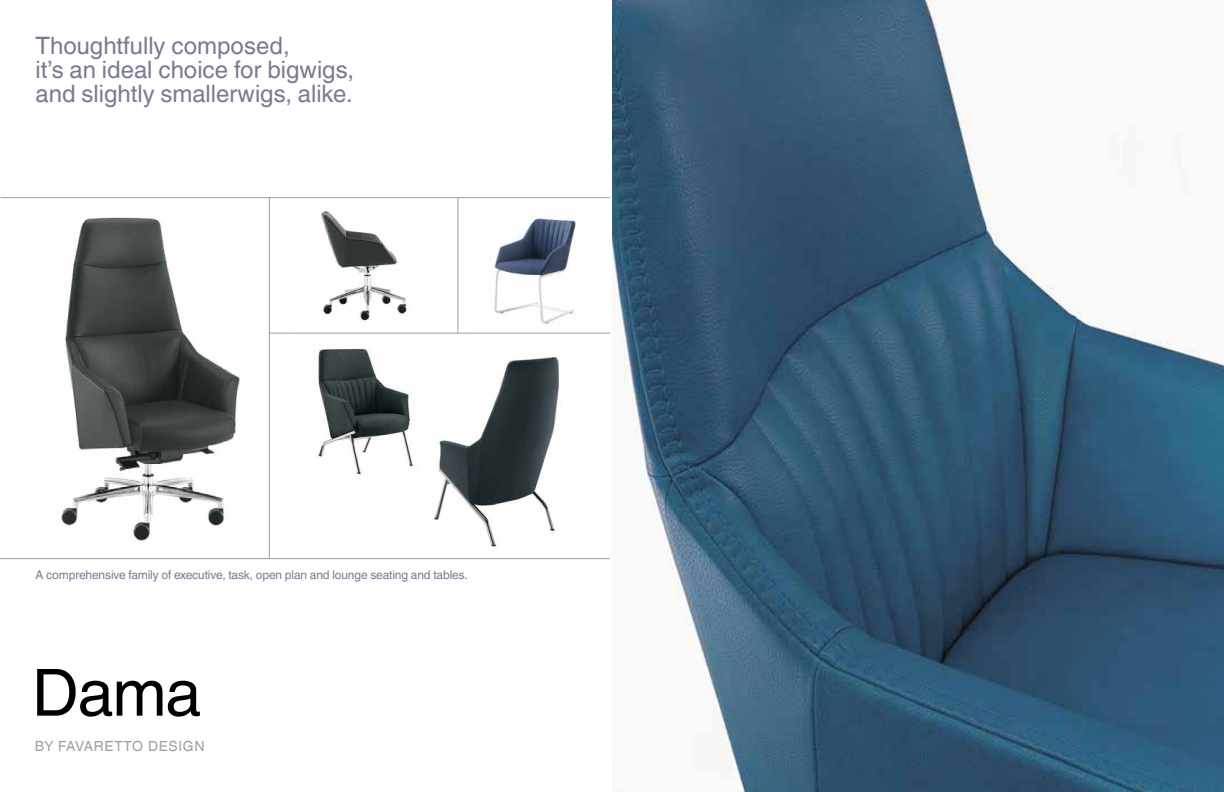
<style>
.page{position:relative;width:1224px;height:792px;background:#fff}
.page>*{position:absolute;margin:0;border:0;box-sizing:border-box;transform-origin:0 0}
.t1{font:65px "Helvetica World";color:#000}
.t2{font:24px/24px "Helvetica World";color:#787b91}
.t3{font:14px "Helvetica World";letter-spacing:.05em;color:#9d9fa2}
.t4{font:12px "Helvetica World";letter-spacing:-.01em;color:#787b91}
</style>
<div class="page">
<img style="left:290px;top:198px;width:150px;height:125px">
<img style="left:612px;top:0;width:612px;height:792px">
<img style="left:1px;top:198px;width:268px;height:344px">
<img style="left:465px;top:198px;width:139px;height:135px">
<img style="left:318px;top:348px;width:244px;height:199px">
<hr style="left:458px;top:198px;width:1px;height:135px;background:#9d9fa2">
<hr style="left:269px;top:198px;width:1px;height:361px;background:#9d9fa2">
<hr style="left:1px;top:197px;width:609px;height:1px;background:#9d9fa2">
<hr style="left:0;top:558px;width:610px;height:1px;background:#9d9fa2">
<hr style="left:269px;top:333px;width:341px;height:1px;background:#9d9fa2">
<p class="t2" style="left:36px;top:34px;width:320px">Thoughtfully composed,<br>it’s an ideal choice for bigwigs, and slightly smallerwigs, alike.</p>
<p class="t4" style="left:36px;top:568px;width:434px">A comprehensive family of executive, task, open plan and lounge seating and tables.</p>
<h1 class="t1" style="left:32px;top:655px;width:171px">Dama</h1>
<p class="t3" style="left:35px;top:738px;width:171px">BY FAVARETTO DESIGN</p>
</div>
